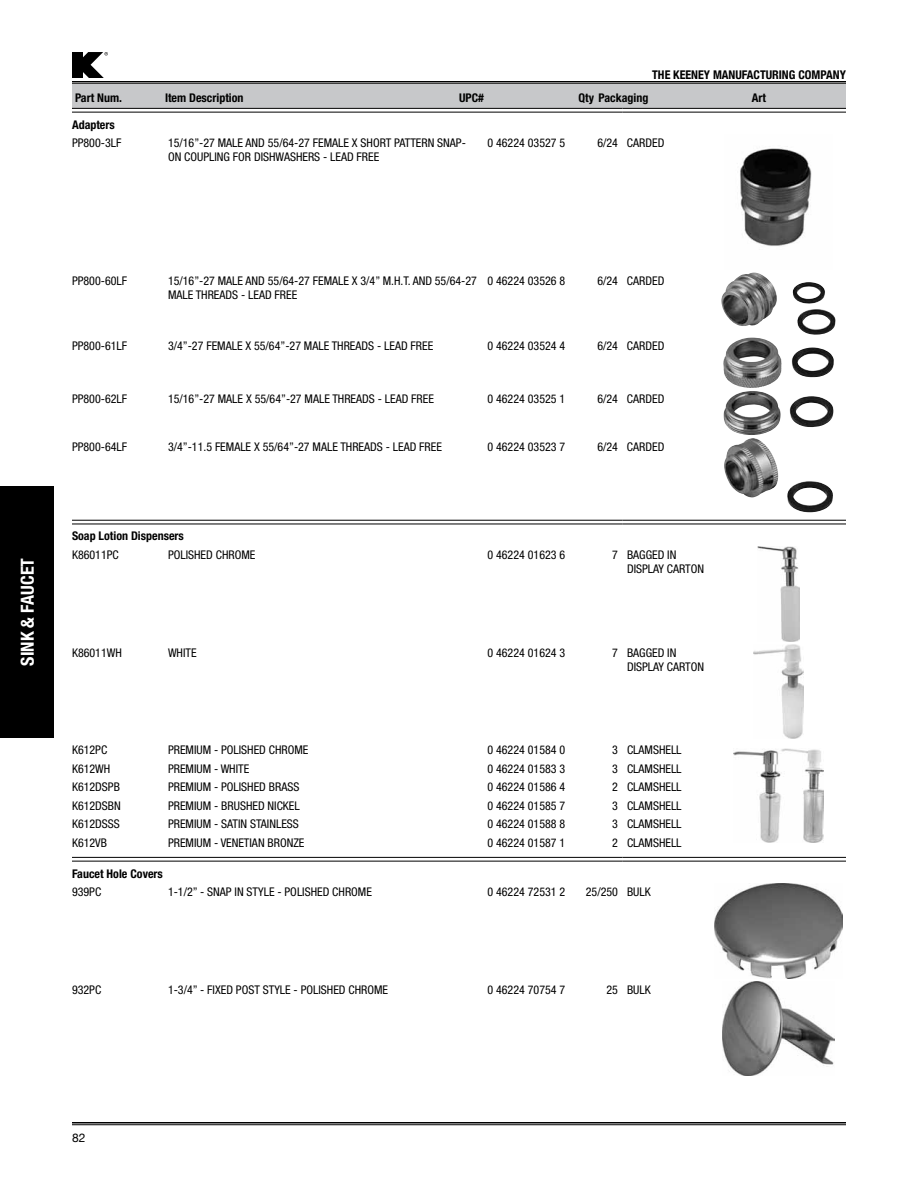
<style>
.page{position:relative;width:918px;height:1188px;background:#fff}
.page>*{position:absolute;margin:0;border:0;box-sizing:border-box;transform-origin:0 0}
.t1{font:700 condensed 18px "Helvetica Neue";color:#fff}
.t2{font:condensed 12px/14.4px "Helvetica Neue";color:#000}
.t3{font:700 condensed 12px/18.5px "Helvetica Neue";color:#000}
.t4{font:700 condensed 12px "Helvetica Neue";color:#000}
.t5{font:12px "Helvetica Neue";color:#000}
.s1{font-weight:700}
.s2{font-weight:400}
</style>
<div class="page">
<hr style="left:72px;top:1122px;width:774px;height:2px;background:#000">
<hr style="left:72px;top:1124px;width:774px;height:1px;background:#000">
<hr style="left:72px;top:81px;width:774px;height:1px;background:#000">
<hr style="left:72px;top:83px;width:774px;height:1px;background:#000">
<div style="left:72px;top:84px;width:774px;height:24px;background:#c7c8ca"></div>
<div style="left:72px;top:52px;width:10px;height:26px;background:#000"></div>
<svg style="left:82px;top:52px;width:26px;height:26px"></svg>
<svg style="left:72px;top:111px;width:90px;height:1px"></svg>
<svg style="left:162px;top:111px;width:321px;height:1px"></svg>
<svg style="left:483px;top:111px;width:90px;height:1px"></svg>
<svg style="left:573px;top:111px;width:49px;height:1px"></svg>
<svg style="left:622px;top:111px;width:89px;height:1px"></svg>
<svg style="left:711px;top:111px;width:135px;height:1px"></svg>
<hr style="left:72px;top:108px;width:90px;height:1px;background:#000">
<hr style="left:72px;top:112px;width:90px;height:1px;background:#000">
<hr style="left:162px;top:108px;width:321px;height:1px;background:#000">
<hr style="left:162px;top:112px;width:321px;height:1px;background:#000">
<hr style="left:483px;top:108px;width:90px;height:1px;background:#000">
<hr style="left:483px;top:112px;width:90px;height:1px;background:#000">
<hr style="left:573px;top:108px;width:49px;height:1px;background:#000">
<hr style="left:573px;top:112px;width:49px;height:1px;background:#000">
<hr style="left:622px;top:108px;width:89px;height:1px;background:#000">
<hr style="left:622px;top:112px;width:89px;height:1px;background:#000">
<hr style="left:711px;top:108px;width:135px;height:1px;background:#000">
<hr style="left:711px;top:112px;width:135px;height:1px;background:#000">
<img style="left:740px;top:148px;width:72px;height:98px">
<img style="left:721px;top:273px;width:115px;height:62px">
<img style="left:723px;top:338px;width:111px;height:50px">
<img style="left:724px;top:391px;width:109px;height:44px">
<img style="left:724px;top:438px;width:109px;height:74px">
<svg style="left:72px;top:523px;width:90px;height:1px"></svg>
<svg style="left:162px;top:523px;width:321px;height:1px"></svg>
<svg style="left:483px;top:523px;width:90px;height:1px"></svg>
<svg style="left:573px;top:523px;width:49px;height:1px"></svg>
<svg style="left:622px;top:523px;width:89px;height:1px"></svg>
<svg style="left:711px;top:523px;width:135px;height:1px"></svg>
<hr style="left:72px;top:520px;width:90px;height:1px;background:#000">
<hr style="left:72px;top:524px;width:90px;height:1px;background:#000">
<hr style="left:162px;top:520px;width:321px;height:1px;background:#000">
<hr style="left:162px;top:524px;width:321px;height:1px;background:#000">
<hr style="left:483px;top:520px;width:90px;height:1px;background:#000">
<hr style="left:483px;top:524px;width:90px;height:1px;background:#000">
<hr style="left:573px;top:520px;width:49px;height:1px;background:#000">
<hr style="left:573px;top:524px;width:49px;height:1px;background:#000">
<hr style="left:622px;top:520px;width:89px;height:1px;background:#000">
<hr style="left:622px;top:524px;width:89px;height:1px;background:#000">
<hr style="left:711px;top:520px;width:135px;height:1px;background:#000">
<hr style="left:711px;top:524px;width:135px;height:1px;background:#000">
<img style="left:757px;top:546px;width:43px;height:95px">
<img style="left:753px;top:644px;width:51px;height:95px">
<img style="left:733px;top:748px;width:91px;height:95px">
<svg style="left:72px;top:860px;width:90px;height:1px"></svg>
<svg style="left:162px;top:860px;width:321px;height:1px"></svg>
<svg style="left:483px;top:860px;width:90px;height:1px"></svg>
<svg style="left:573px;top:860px;width:49px;height:1px"></svg>
<svg style="left:622px;top:860px;width:89px;height:1px"></svg>
<svg style="left:711px;top:860px;width:135px;height:1px"></svg>
<hr style="left:72px;top:857px;width:90px;height:1px;background:#000">
<hr style="left:72px;top:861px;width:90px;height:1px;background:#000">
<hr style="left:162px;top:857px;width:321px;height:1px;background:#000">
<hr style="left:162px;top:861px;width:321px;height:1px;background:#000">
<hr style="left:483px;top:857px;width:90px;height:1px;background:#000">
<hr style="left:483px;top:861px;width:90px;height:1px;background:#000">
<hr style="left:573px;top:857px;width:49px;height:1px;background:#000">
<hr style="left:573px;top:861px;width:49px;height:1px;background:#000">
<hr style="left:622px;top:857px;width:89px;height:1px;background:#000">
<hr style="left:622px;top:861px;width:89px;height:1px;background:#000">
<hr style="left:711px;top:857px;width:135px;height:1px;background:#000">
<hr style="left:711px;top:861px;width:135px;height:1px;background:#000">
<img style="left:714px;top:884px;width:129px;height:94px">
<img style="left:722px;top:981px;width:113px;height:95px">
<div style="left:0;top:486px;width:54px;height:252px;background:#000"></div>
<p class="t4" style="left:652px;top:67px;width:195px">THE KEENEY MANUFACTURING COMPANY</p>
<p class="t3" style="left:75px;top:88px;width:49px">Part Num.</p>
<p class="t3" style="left:165px;top:88px;width:80px">Item Description</p>
<p class="t3" style="left:459px;top:88px;width:26px">UPC#</p>
<p class="t3" style="left:578px;top:88px;width:71px">Qty Packaging</p>
<p class="t3" style="left:752px;top:88px;width:16px">Art</p>
<p class="t2" style="left:72px;top:115px;width:51px;line-height:18.5px"><span class="s1">Adapters<br></span>PP800-3LF</p>
<p class="t2" style="left:168px;top:135px;width:299px">15/16”-27 MALE AND 55/64-27 FEMALE X SHORT PATTERN SNAP-<br>ON COUPLING FOR DISHWASHERS - LEAD FREE</p>
<p class="t2" style="left:488px;top:135px;width:79px">0 46224 03527 5</p>
<p class="t2" style="left:597px;top:135px;width:43px">6/24 CARDED</p>
<p class="t1" style="left:17px;top:666px;width:109px;rotate:-90deg">Sink &amp; Faucet</p>
<p class="t2" style="left:72px;top:273px;width:57px">PP800-60LF</p>
<p class="t2" style="left:168px;top:273px;width:311px">15/16”-27 MALE AND 55/64-27 FEMALE X 3/4” M.H.T. AND 55/64-27<br>MALE THREADS - LEAD FREE</p>
<p class="t2" style="left:488px;top:273px;width:79px">0 46224 03526 8</p>
<p class="t2" style="left:597px;top:273px;width:43px">6/24 CARDED</p>
<p class="t2" style="left:72px;top:339px;width:57px">PP800-61LF</p>
<p class="t2" style="left:168px;top:339px;width:267px">3/4”-27 FEMALE X 55/64”-27 MALE THREADS - LEAD FREE</p>
<p class="t2" style="left:488px;top:339px;width:79px">0 46224 03524 4</p>
<p class="t2" style="left:597px;top:339px;width:43px">6/24 CARDED</p>
<p class="t2" style="left:72px;top:392px;width:57px">PP800-62LF</p>
<p class="t2" style="left:168px;top:392px;width:267px">15/16”-27 MALE X 55/64”-27 MALE THREADS - LEAD FREE</p>
<p class="t2" style="left:488px;top:392px;width:79px">0 46224 03525 1</p>
<p class="t2" style="left:597px;top:392px;width:43px">6/24 CARDED</p>
<p class="t2" style="left:72px;top:439px;width:57px">PP800-64LF</p>
<p class="t2" style="left:168px;top:439px;width:275px">3/4”-11.5 FEMALE X 55/64”-27 MALE THREADS - LEAD FREE</p>
<p class="t2" style="left:488px;top:439px;width:79px">0 46224 03523 7</p>
<p class="t2" style="left:597px;top:439px;width:43px">6/24 CARDED</p>
<p class="t3" style="left:72px;top:527px;width:113px">Soap Lotion Dispensers<br><span class="s2">K86011PC</span></p>
<p class="t2" style="left:168px;top:547px;width:89px">POLISHED CHROME</p>
<p class="t2" style="left:488px;top:547px;width:79px">0 46224 01623 6</p>
<p class="t2" style="left:612px;top:547px;width:29px">7 BAGGED</p>
<p class="t2" style="left:667px;top:547px;width:5px">IN</p>
<p class="t2" style="left:627px;top:562px;width:13px">DISPLA</p>
<p class="t2" style="left:659px;top:562px;width:22px">Y CARTON</p>
<p class="t2" style="left:72px;top:645px;width:51px">K86011WH</p>
<p class="t2" style="left:168px;top:645px;width:30px">WHITE</p>
<p class="t2" style="left:488px;top:645px;width:79px">0 46224 01624 3</p>
<p class="t2" style="left:612px;top:645px;width:29px">7 BAGGED</p>
<p class="t2" style="left:667px;top:645px;width:5px">IN</p>
<p class="t2" style="left:627px;top:659px;width:13px">DISPLA</p>
<p class="t2" style="left:659px;top:659px;width:22px">Y CARTON</p>
<p class="t2" style="left:72px;top:743px;width:37px">K612PC</p>
<p class="t2" style="left:168px;top:743px;width:142px">PREMIUM - POLISHED CHROME</p>
<p class="t2" style="left:488px;top:743px;width:79px">0 46224 01584 0</p>
<p class="t2" style="left:612px;top:743px;width:28px">3 CLAMSHELL</p>
<p class="t2" style="left:72px;top:761px;width:40px">K612WH</p>
<p class="t2" style="left:168px;top:761px;width:83px">PREMIUM - WHITE</p>
<p class="t2" style="left:488px;top:761px;width:79px">0 46224 01583 3</p>
<p class="t2" style="left:612px;top:761px;width:28px">3 CLAMSHELL</p>
<p class="t2" style="left:72px;top:780px;width:49px">K612DSPB</p>
<p class="t2" style="left:168px;top:780px;width:133px">PREMIUM - POLISHED BRASS</p>
<p class="t2" style="left:488px;top:780px;width:79px">0 46224 01586 4</p>
<p class="t2" style="left:612px;top:780px;width:28px">2 CLAMSHELL</p>
<p class="t2" style="left:72px;top:798px;width:50px">K612DSBN</p>
<p class="t2" style="left:168px;top:798px;width:133px">PREMIUM - BRUSHED NICKEL</p>
<p class="t2" style="left:488px;top:798px;width:79px">0 46224 01585 7</p>
<p class="t2" style="left:612px;top:798px;width:28px">3 CLAMSHELL</p>
<p class="t2" style="left:72px;top:817px;width:49px">K612DSSS</p>
<p class="t2" style="left:168px;top:817px;width:132px">PREMIUM - SATIN STAINLESS</p>
<p class="t2" style="left:488px;top:817px;width:79px">0 46224 01588 8</p>
<p class="t2" style="left:612px;top:817px;width:28px">3 CLAMSHELL</p>
<p class="t2" style="left:72px;top:835px;width:37px">K612VB</p>
<p class="t2" style="left:168px;top:835px;width:138px">PREMIUM - VENETIAN BRONZE</p>
<p class="t2" style="left:488px;top:835px;width:79px">0 46224 01587 1</p>
<p class="t2" style="left:612px;top:835px;width:28px">2 CLAMSHELL</p>
<p class="t3" style="left:72px;top:864px;width:92px">Faucet Hole Covers<br><span class="s2">939PC</span></p>
<p class="t2" style="left:168px;top:885px;width:205px">1-1/2” - SNAP IN STYLE - POLISHED CHROME</p>
<p class="t2" style="left:488px;top:885px;width:79px">0 46224 72531 2</p>
<p class="t2" style="left:586px;top:885px;width:55px">25/250 BULK</p>
<p class="t2" style="left:72px;top:982px;width:31px">932PC</p>
<p class="t2" style="left:168px;top:982px;width:222px">1-3/4” - FIXED POST STYLE - POLISHED CHROME</p>
<p class="t2" style="left:488px;top:982px;width:79px">0 46224 70754 7</p>
<p class="t2" style="left:606px;top:982px;width:34px">25 BULK</p>
<p class="t5" style="left:72px;top:1131px;width:15px">82</p>
</div>
